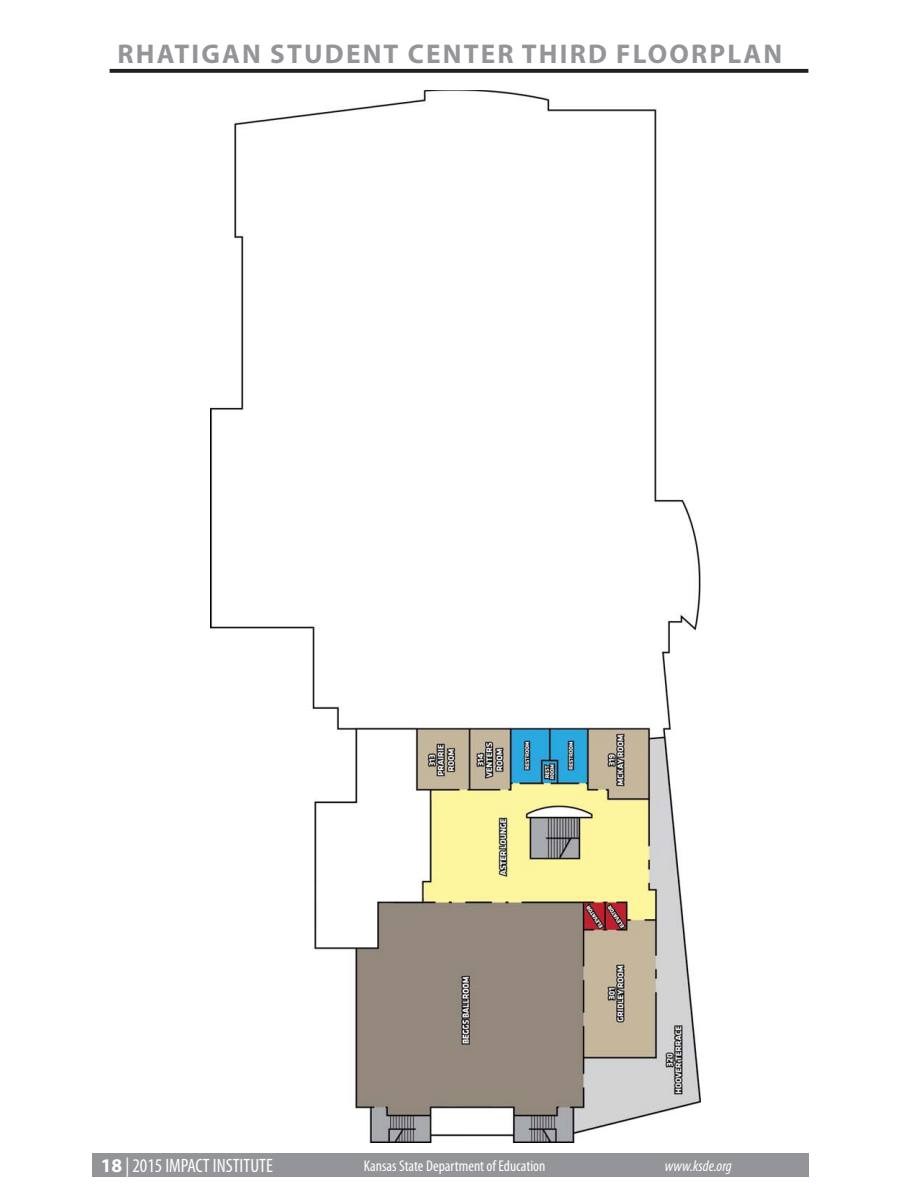
<style>
.page{position:relative;width:918px;height:1188px;background:#fff}
.page>*{position:absolute;margin:0;border:0;box-sizing:border-box;transform-origin:0 0}
.t1{font:700 27.15px "Myriad Pro";letter-spacing:.08em;color:#939598}
.t2{font:condensed 19.35px "Myriad Pro";color:#fff}
.t3{font:condensed 15.6px "Myriad Pro";color:#fff}
.t4{font:italic condensed 15.6px "Myriad Pro";color:#fff}
.s1{font-weight:700;font-stretch:normal}
</style>
<div class="page">
<div style="left:92px;top:1153px;width:716px;height:24px;background:#939598"></div>
<svg style="left:110px;top:69px;width:698px;height:4px;background:#2e2a2b"></svg>
<img style="left:210px;top:90px;width:490px;height:1052px">
<p class="t1" style="left:118px;top:38px;width:666px">RHATIGAN STUDENT CENTER THIRD FLOORPLAN</p>
<p class="t2" style="left:101px;top:1154px;width:174px"><span class="s1">18</span> | 2015 IMPACT INSTITUTE</p>
<p class="t3" style="left:364px;top:1156px;width:183px">Kansas State Department of Education</p>
<p class="t4" style="left:665px;top:1160px;width:69px">www.ksde.org</p>
</div>
